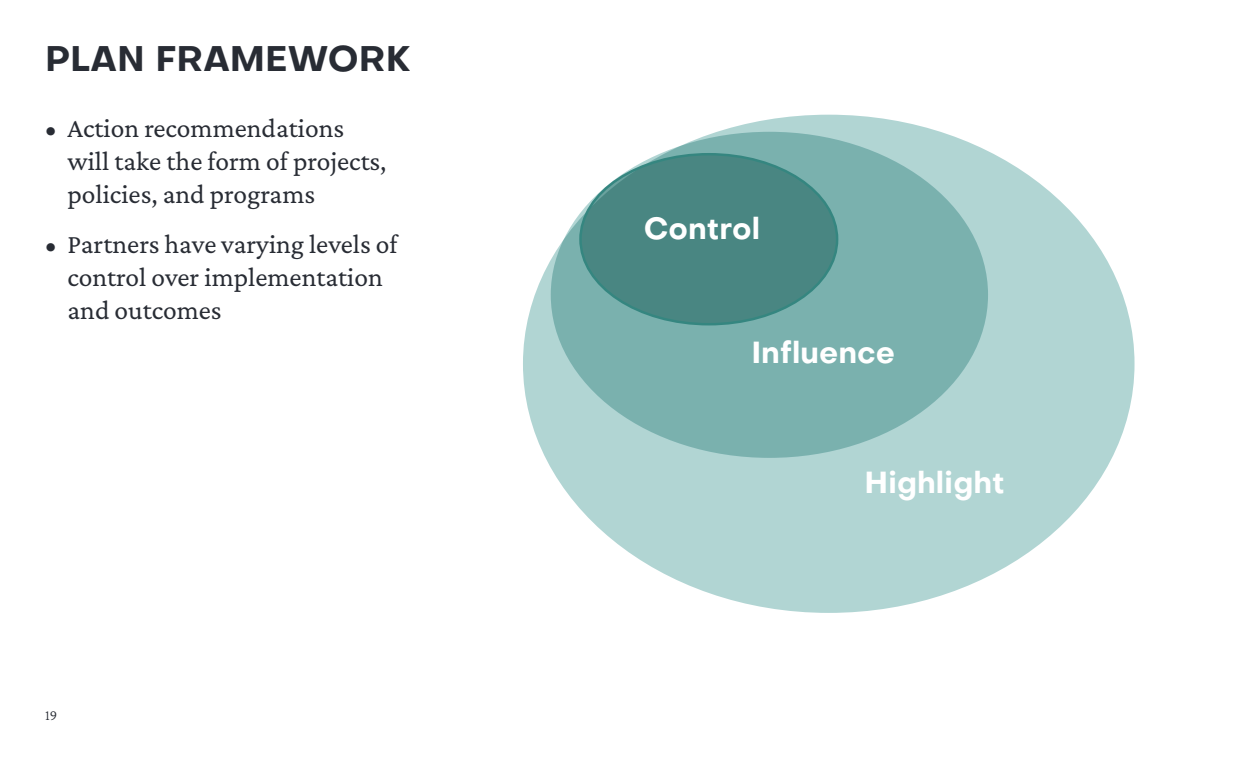
<style>
.page{position:relative;width:1260px;height:765px;background:#fff}
.page>*{position:absolute;margin:0;border:0;box-sizing:border-box;transform-origin:0 0}
.Slide_Title{font:700 35px "Objectivity";color:#282c34}
.t1{font:700 30px "Objectivity";color:#fff}
.t2{font:27.5px/33px "Crimson Pro";color:#282c34}
.t3{font:15px "Crimson Pro";color:#282c34}
</style>
<div class="page">
<div style="left:523px;top:115px;width:612px;height:498px;background:#b1d5d3;border-radius:50%"></div>
<div style="left:551px;top:132px;width:437px;height:326px;background:#7ab1ae;border-radius:50%"></div>
<div style="left:581px;top:154px;width:256px;height:170px;background:#498682;border-radius:50%"></div>
<p class="Slide_Title" style="left:45px;top:33px;width:367px">PLAN FRAMEWORK</p>
<p class="t2" style="left:68px;top:111px;width:321px;text-indent:-22px">• Action recommendations will take the form of projects, policies, and programs</p>
<p class="t2" style="left:68px;top:227px;width:331px;text-indent:-22px">• Partners have varying levels of control over implementation and outcomes</p>
<p class="t3" style="left:45px;top:706px;width:14px">19</p>
<p class="t1" style="left:644px;top:207px;width:118px">Control</p>
<p class="t1" style="left:751px;top:331px;width:145px">Influence</p>
<p class="t1" style="left:864px;top:461px;width:142px">Highlight</p>
</div>
